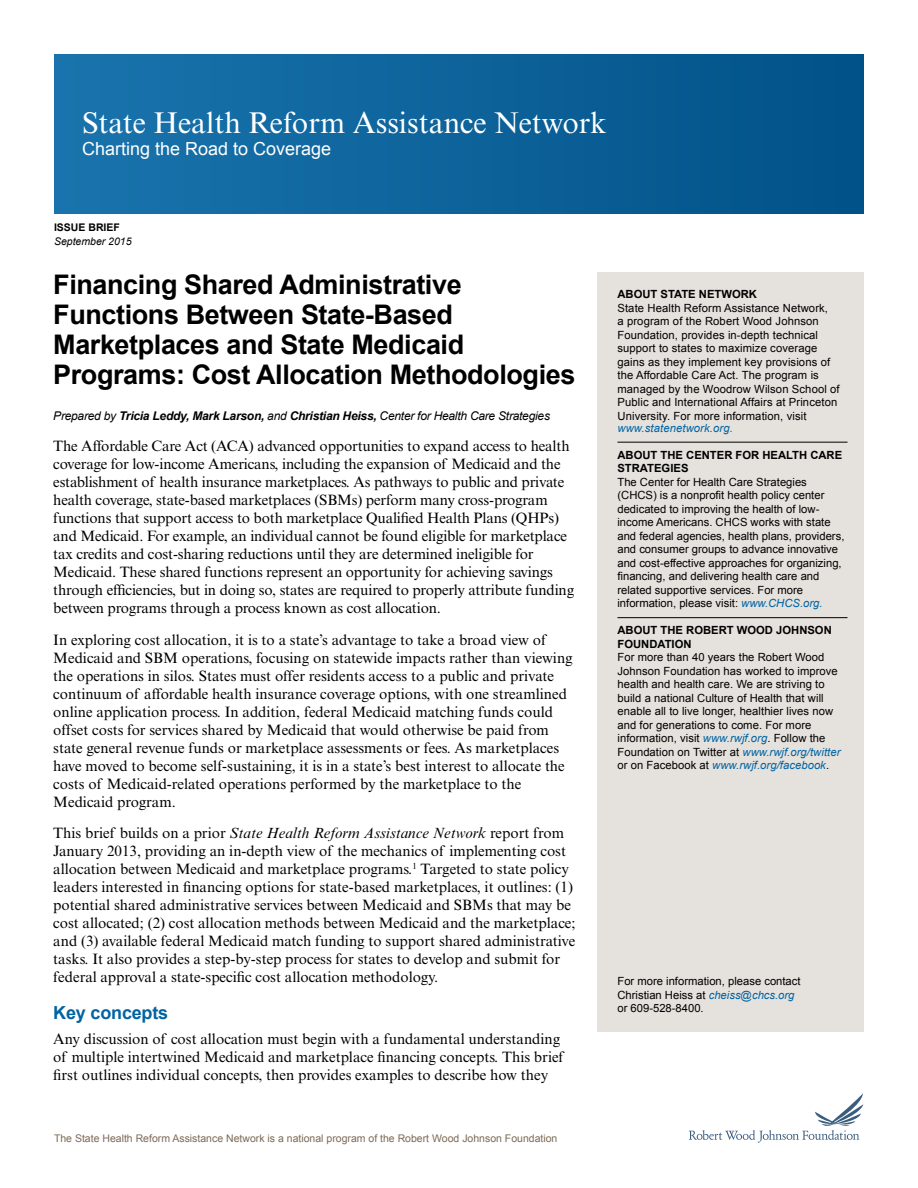
<style>
.page{position:relative;width:918px;height:1188px;background:#fff}
.page>*{position:absolute;margin:0;border:0;box-sizing:border-box;transform-origin:0 0}
.t1{font:30px "Times New Roman MT Std";color:#fff}
.t2{font:700 27px/30px "Arial";letter-spacing:-.015em;color:#000}
.t3{font:18px "Arial";color:#fff}
.t4{font:700 18px "Arial";letter-spacing:-.01em;color:#0064a3}
.t5{font:15px/18px "Times New Roman MT Std";color:#000}
.t6{font:italic 12px "Arial";letter-spacing:-.02em;color:#000}
.t7{font:11.25px/13.5px "Arial";letter-spacing:.005em;color:#000}
.t8{font:700 11.25px/13.5px "Arial";color:#000}
.t9{font:italic 11.25px "Arial";letter-spacing:.01em;color:#0064a3}
.t10{font:10.5px "Arial";color:#7c6a55}
.t11{font:italic 10.5px "Arial";color:#000}
.t12{font:700 10.5px "Arial";color:#000}
.s1{font-weight:700}
.s2{font-style:italic}
.s3{font-style:italic;color:#0064a3}
</style>
<div class="page">
<div style="left:54px;top:54px;width:810px;height:160px;background:linear-gradient(to right,#1a74ad,#005288)"></div>
<svg style="left:689px;top:1093px;width:174px;height:50px"></svg>
<div style="left:598px;top:272px;width:266px;height:759px;background:#e5e1dd"></div>
<hr style="left:617px;top:442px;width:231px;height:1px;background:#000">
<hr style="left:617px;top:617px;width:231px;height:1px;background:#000">
<h1 class="t1" style="left:82px;top:105px;width:526px">State Health Reform Assistance Network</h1>
<p class="t3" style="left:82px;top:137px;width:251px">Charting the Road to Coverage</p>
<p class="t12" style="left:54px;top:221px;width:67px">ISSUE BRIEF</p>
<p class="t11" style="left:54px;top:234px;width:79px">September 2015</p>
<h2 class="t2" style="left:53px;top:270px;width:524px">Financing Shared Administrative Functions Between State-Based Marketplaces and State Medicaid Programs: Cost Allocation Methodologies</h2>
<p class="t6" style="left:53px;top:408px;width:498px">Prepared by <span class="s1">Tricia Leddy, Mark Larson,</span> and <span class="s1">Christian Heiss,</span> Center for Health Care Strategies</p>
<p class="t5" style="left:53px;top:437px;width:522px">The Affordable Care Act (ACA) advanced opportunities to expand access to health coverage for low-income Americans, including the expansion of Medicaid and the establishment of health insurance marketplaces. As pathways to public and private health coverage, state-based marketplaces (SBMs) perform many cross-program functions that support access to both marketplace Qualified Health Plans (QHPs) and Medicaid. For example, an individual cannot be found eligible for marketplace tax credits and cost-sharing reductions until they are determined ineligible for Medicaid. These shared functions represent an opportunity for achieving savings through efficiencies, but in doing so, states are required to properly attribute funding between programs through a process known as cost allocation.</p>
<p class="t5" style="left:53px;top:631px;width:521px">In exploring cost allocation, it is to a state’s advantage to take a broad view of Medicaid and SBM operations, focusing on statewide impacts rather than viewing the operations in silos. States must offer residents access to a public and private continuum of affordable health insurance coverage options, with one streamlined online application process. In addition, federal Medicaid matching funds could offset costs for services shared by Medicaid that would otherwise be paid from state general revenue funds or marketplace assessments or fees. As marketplaces have moved to become self-sustaining, it is in a state’s best interest to allocate the costs of Medicaid-related operations performed by the marketplace to the Medicaid program.</p>
<p class="t5" style="left:53px;top:824px;width:524px">This brief builds on a prior <span class="s2">State Health Reform Assistance Network</span> report from January 2013, providing an in-depth view of the mechanics of implementing cost allocation between Medicaid and marketplace programs.<sup>1</sup> Targeted to state policy leaders interested in financing options for state-based marketplaces, it outlines: (1) potential shared administrative services between Medicaid and SBMs that may be cost allocated; (2) cost allocation methods between Medicaid and the marketplace; and (3) available federal Medicaid match funding to support shared administrative tasks. It also provides a step-by-step process for states to develop and submit for federal approval a state-specific cost allocation methodology.</p>
<p class="t4" style="left:53px;top:1001px;width:117px">Key concepts</p>
<p class="t5" style="left:53px;top:1030px;width:512px">Any discussion of cost allocation must begin with a fundamental understanding of multiple intertwined Medicaid and marketplace financing concepts. This brief first outlines individual concepts, then provides examples to describe how they</p>
<p class="t10" style="left:54px;top:1131px;width:505px">The State Health Reform Assistance Network is a national program of the Robert Wood Johnson Foundation</p>
<p class="t8" style="left:617px;top:288px;width:141px">ABOUT STATE NETWORK</p>
<p class="t7" style="left:617px;top:301px;width:224px">State Health Reform Assistance Network,<br>a program of the Robert Wood Johnson Foundation, provides in-depth technical support to states to maximize coverage gains as they implement key provisions of the Affordable Care Act. The program is managed by the Woodrow Wilson School of Public and International Affairs at Princeton University. For more information, visit</p>
<p class="t9" style="left:617px;top:421px;width:117px">www.statenetwork.org.</p>
<p class="t8" style="left:617px;top:448px;width:226px">ABOUT THE CENTER FOR HEALTH CARE<br>STRATEGIES</p>
<p class="t7" style="left:617px;top:475px;width:228px">The Center for Health Care Strategies (CHCS) is a nonprofit health policy center dedicated to improving the health of low&shy;income Americans. CHCS works with state and federal agencies, health plans, providers, and consumer groups to advance innovative and cost-effective approaches for organizing, financing, and delivering health care and related supportive services. For more information, please visit: <span class="s3">www.CHCS.org.</span></p>
<p class="t8" style="left:617px;top:624px;width:216px">ABOUT THE ROBERT WOOD JOHNSON<br>FOUNDATION</p>
<p class="t7" style="left:617px;top:651px;width:224px">For more than 40 years the Robert Wood Johnson Foundation has worked to improve health and health care. We are striving to build a national Culture of Health that will enable all to live longer, healthier lives now and for generations to come. For more information, visit <span class="s3">www.rwjf.org</span>. Follow the Foundation on Twitter at <span class="s3">www.rwjf.org/twitter </span>or on Facebook at <span class="s3">www.rwjf.org/facebook</span>.</p>
<p class="t7" style="left:617px;top:975px;width:185px">For more information, please contact<br>Christian Heiss at <span class="s3">cheiss@chcs.org </span>or 609-528-8400.</p>
</div>
